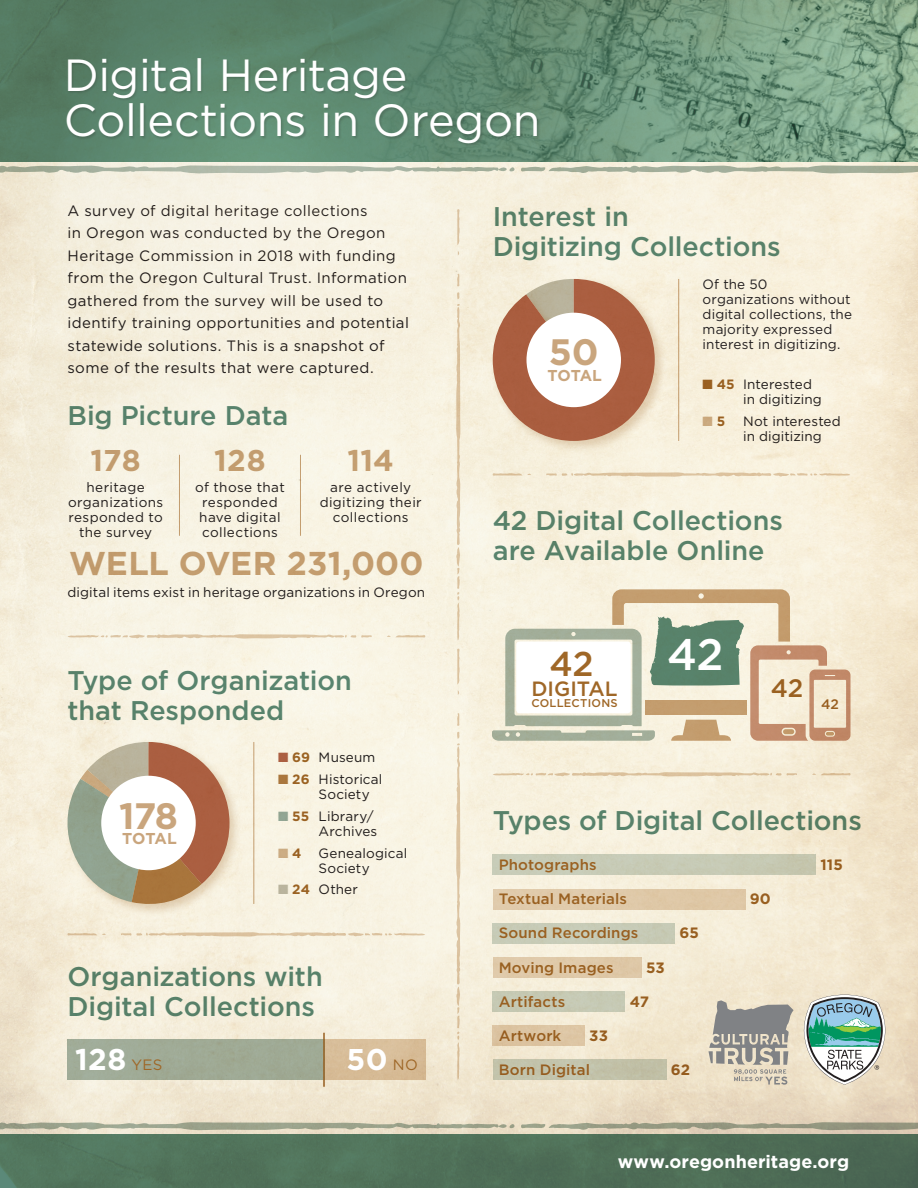
<style>
.page{position:relative;width:918px;height:1188px;background:#fff}
.page>*{position:absolute;margin:0;border:0;box-sizing:border-box;transform-origin:0 0}
.t1{font:45px "Gotham";letter-spacing:-.01em;color:#fff}
.t2{font:500 44.1px "Gotham";color:#fff}
.t3{font:700 36.75px "Gotham";color:#c9a57d}
.t4{font:500 34.5px "Gotham";color:#9f6727}
.t5{font:700 33px "Gotham";color:#c9a57d}
.t6{font:700 30px "Gotham";color:#fff}
.t7{font:700 30px "Gotham";letter-spacing:.01em;color:#c9a57d}
.t8{font:500 27px/30px "Gotham";letter-spacing:-.005em;color:#5b8979}
.t9{font:500 25.2px "Gotham";color:#9f6727}
.t10{font:500 20.7px "Gotham";color:#9f6727}
.t11{font:700 18px "Gotham";letter-spacing:.005em;color:#fff}
.t12{font:700 15.75px "Gotham";letter-spacing:-.01em;color:#c9a57d}
.t13{font:15px/22.5px "Gotham";letter-spacing:.025em;color:#231f20}
.t14{font:500 15px "Gotham";letter-spacing:.01em;color:#9f6727}
.t15{font:700 15px "Gotham";letter-spacing:.005em;color:#9f6727}
.t16{font:500 13.8px "Gotham";color:#9f6727}
.t17{font:13.5px/15px "Gotham";letter-spacing:.015em;color:#231f20}
.t18{font:700 13.5px "Gotham";color:#9f6727}
.t19{font:500 11.25px "Gotham";letter-spacing:.02em;color:#9f6727}
.s1{color:#b0644a}
.s2{font-weight:700;color:#9f6727}
.s3{color:#ae7c45}
.s4{color:#96ada5}
.s5{color:#d1b493}
.s6{color:#bfbdb1}
.s7{font-weight:400;font-size:15px;color:#9f6727}
.s8{color:#9f6727}
</style>
<div class="page">
<img style="left:0;top:0;width:918px;height:1188px">
<div style="left:101px;top:776px;width:95px;height:94px;background:#fff;border-radius:50%"></div>
<div style="left:516px;top:642px;width:115px;height:71px;background:#fff;border-radius:3px"></div>
<div style="left:526px;top:313px;width:95px;height:94px;background:#fff;border-radius:50%"></div>
<svg style="left:42px;top:0;width:427px;height:412px;background:#cfd5c2"></svg>
<div style="left:67px;top:58px;width:473px;height:89px;background:#231f20;opacity:.2"></div>
<svg style="left:804px;top:995px;width:81px;height:90px"></svg>
<svg style="left:708px;top:1000px;width:86px;height:85px;background:#b6b1a6"></svg>
<p class="t1" style="left:64px;top:47px;width:345px">Digital Heritage</p>
<p class="t1" style="left:64px;top:92px;width:478px">Collections in Oregon</p>
<p class="t13" style="left:68px;top:199px;width:343px">A survey of digital heritage collections<br>in Oregon was conducted by the Oregon Heritage Commission in 2018 with funding from the Oregon Cultural Trust. Information gathered from the survey will be used to identify training opportunities and potential statewide solutions. This is a snapshot of some of the results that were captured.</p>
<p class="t8" style="left:68px;top:401px;width:222px">Big Picture Data</p>
<p class="t7" style="left:90px;top:441px;width:52px">178</p>
<p class="t17" style="left:68px;top:479px;width:97px;text-align:center">heritage organizations responded to the survey</p>
<p class="t7" style="left:214px;top:441px;width:53px">128</p>
<p class="t17" style="left:195px;top:479px;width:91px;text-align:center">of those that responded have digital collections</p>
<p class="t7" style="left:347px;top:441px;width:48px">114</p>
<p class="t17" style="left:320px;top:479px;width:104px;text-align:center">are actively digitizing their collections</p>
<p class="t5" style="left:69px;top:542px;width:356px">WELL OVER 231,000</p>
<p class="t17" style="left:68px;top:584px;width:359px">digital items exist in heritage organizations in Oregon</p>
<p class="t8" style="left:68px;top:665px;width:286px">Type of Organization that Responded</p>
<p class="t17" style="left:278px;top:750px;width:99px"><span class="s1">■</span> <span class="s2">69</span> Museum</p>
<p class="t17" style="left:319px;top:772px;width:65px;text-indent:-40px"><span class="s3">■</span> <span class="s2">26</span> Historical<br>Society</p>
<p class="t17" style="left:278px;top:808px;width:101px;text-align:right"><span class="s4">■</span> <span class="s2">55</span> Library/<br>Archives</p>
<p class="t18" style="left:278px;top:844px;width:25px"><span class="s5">■</span> 4</p>
<p class="t17" style="left:319px;top:845px;width:90px">Genealogical<br>Society</p>
<p class="t17" style="left:278px;top:882px;width:81px"><span class="s6">■</span> <span class="s2">24</span> Other</p>
<p class="t3" style="left:119px;top:791px;width:60px">178</p>
<p class="t12" style="left:122px;top:828px;width:56px">TOTAL</p>
<p class="t8" style="left:68px;top:962px;width:257px">Organizations with<br>Digital Collections</p>
<p class="t6" style="left:75px;top:1040px;width:89px">128 <span class="s7">YES</span></p>
<p class="t6" style="left:347px;top:1040px;width:73px">50 <span class="s7">NO</span></p>
<p class="t8" style="left:493px;top:201px;width:289px">Interest in<br>Digitizing Collections</p>
<p class="t3" style="left:549px;top:328px;width:51px">50</p>
<p class="t12" style="left:548px;top:365px;width:56px">TOTAL</p>
<p class="t17" style="left:703px;top:277px;width:151px">Of the 50 organizations without digital collections, the majority expressed interest in digitizing.</p>
<p class="t17" style="left:743px;top:376px;width:80px;text-indent:-40px"><span class="s8">■</span> <span class="s2">45</span> Interested in digitizing</p>
<p class="t18" style="left:703px;top:412px;width:24px"><span class="s5">■</span> 5</p>
<p class="t17" style="left:743px;top:413px;width:99px">Not interested in digitizing</p>
<p class="t8" style="left:493px;top:505px;width:292px">42 Digital Collections are Available Online</p>
<p class="t4" style="left:550px;top:641px;width:46px">42</p>
<p class="t10" style="left:531px;top:675px;width:88px">DIGITAL</p>
<p class="t19" style="left:531px;top:696px;width:88px">COLLECTIONS</p>
<p class="t2" style="left:667px;top:626px;width:58px">42</p>
<p class="t9" style="left:771px;top:672px;width:34px">42</p>
<p class="t16" style="left:821px;top:695px;width:19px">42</p>
<p class="t8" style="left:493px;top:805px;width:371px">Types of Digital Collections</p>
<p class="t14" style="left:499px;top:855px;width:99px">Photographs</p>
<p class="t15" style="left:820px;top:855px;width:24px">115</p>
<p class="t14" style="left:499px;top:889px;width:130px">Textual Materials</p>
<p class="t15" style="left:750px;top:889px;width:23px">90</p>
<p class="t14" style="left:499px;top:923px;width:141px">Sound Recordings</p>
<p class="t15" style="left:680px;top:923px;width:21px">65</p>
<p class="t14" style="left:499px;top:958px;width:116px">Moving Images</p>
<p class="t15" style="left:646px;top:957px;width:20px">53</p>
<p class="t14" style="left:499px;top:992px;width:68px">Artifacts</p>
<p class="t15" style="left:630px;top:992px;width:21px">47</p>
<p class="t14" style="left:499px;top:1026px;width:64px">Artwork</p>
<p class="t15" style="left:589px;top:1026px;width:20px">33</p>
<p class="t14" style="left:499px;top:1060px;width:93px">Born Digital</p>
<p class="t15" style="left:671px;top:1060px;width:21px">62</p>
<p class="t11" style="left:618px;top:1150px;width:233px">www.oregonheritage.org</p>
</div>
